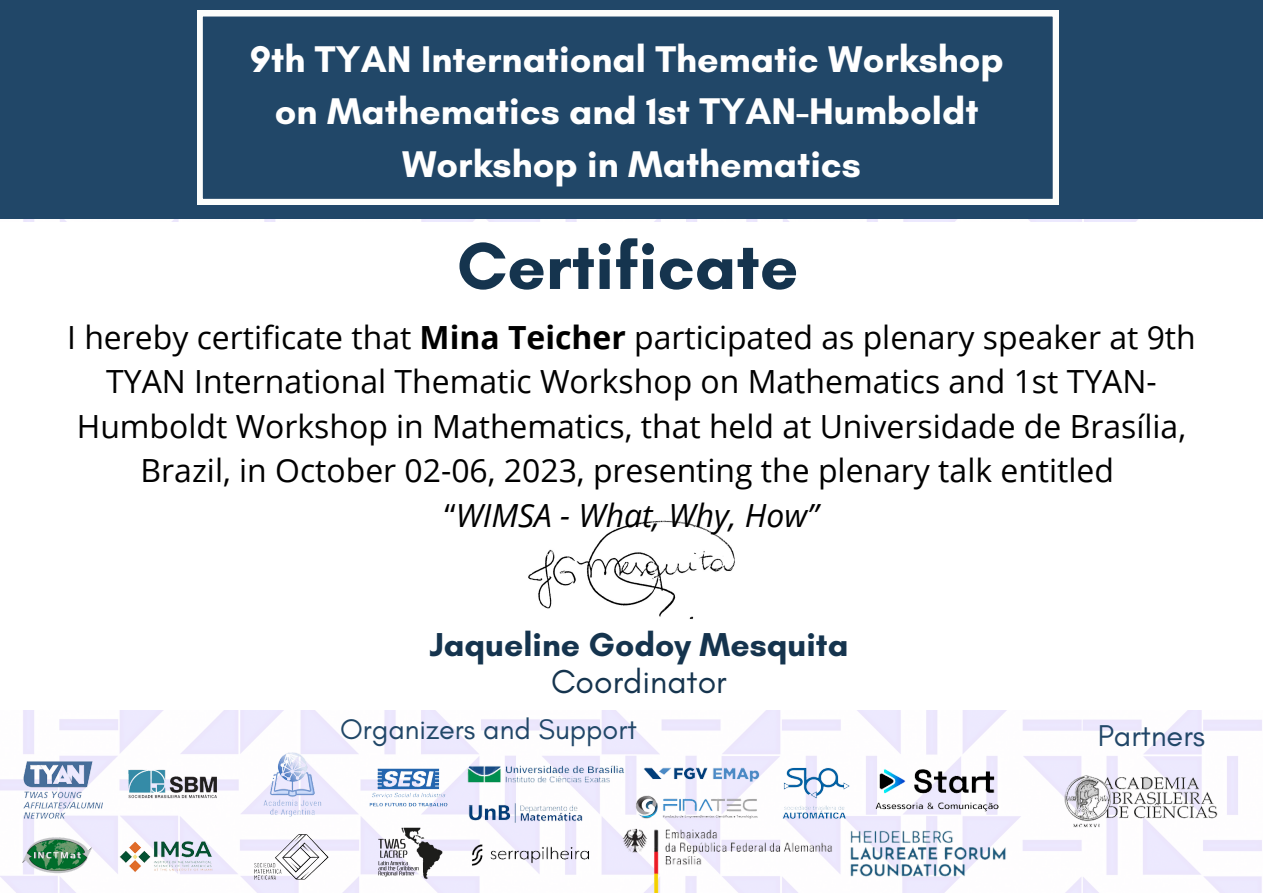
<style>
.page{position:relative;width:1263px;height:893px;background:#fff}
.page>*{position:absolute;margin:0;border:0;box-sizing:border-box;transform-origin:0 0}
.t1{font:700 67.5px "Glacial Indifference";color:#15344e}
.t2{font:700 37.8px "Glacial Indifference";color:#fff}
.t3{font:700 33.75px "Glacial Indifference";color:#15344e}
.t4{font:33.75px "Glacial Indifference";color:#15344e}
.t5{font:31.95px/44.4px "Open Sans";color:#000;text-align:center}
.t6{font:italic 31.95px "Open Sans";color:#000}
.t7{font:30.6px "Glacial Indifference";color:#214768}
.t8{font:28.8px "Glacial Indifference";color:#214768}
.s1{font-weight:700}
.s2{font-style:normal}
</style>
<div class="page">
<img style="left:0;top:218px;width:1263px;height:675px">
<div style="left:0;top:222px;width:1263px;height:488px;background:#fff"></div>
<img style="left:5px;top:750px;width:116px;height:80px">
<img style="left:125px;top:762px;width:100px;height:43px">
<img style="left:255px;top:746px;width:75px;height:77px">
<img style="left:359px;top:754px;width:97px;height:67px">
<img style="left:460px;top:758px;width:171px;height:32px">
<img style="left:1047px;top:736px;width:188px;height:130px">
<img style="left:243px;top:829px;width:98px;height:61px">
<img style="left:116px;top:835px;width:107px;height:42px">
<img style="left:11px;top:833px;width:84px;height:44px">
<img style="left:362px;top:822px;width:90px;height:62px">
<img style="left:461px;top:797px;width:129px;height:36px">
<img style="left:469px;top:842px;width:124px;height:26px">
<img style="left:850px;top:820px;width:165px;height:69px">
<img style="left:639px;top:762px;width:115px;height:24px">
<img style="left:630px;top:790px;width:124px;height:33px">
<img style="left:610px;top:823px;width:240px;height:70px">
<img style="left:754px;top:751px;width:119px;height:82px">
<img style="left:873px;top:767px;width:125px;height:47px">
<div style="left:0;top:0;width:1263px;height:218px;background:#214768"></div>
<svg style="left:197px;top:11px;width:861px;height:193px;background:#365976"></svg>
<img style="left:528px;top:520px;width:207px;height:100px">
<p class="t2" style="left:250px;top:36px;width:756px">9th TYAN International Thematic Workshop</p>
<p class="t2" style="left:275px;top:88px;width:705px">on Mathematics and 1st TYAN-Humboldt</p>
<p class="t2" style="left:402px;top:141px;width:460px">Workshop in Mathematics</p>
<p class="t1" style="left:457px;top:225px;width:343px">Certificate</p>
<p class="t5" style="left:67px;top:314px;width:1130px">I hereby certificate that <span class="s1">Mina Teicher</span> participated as plenary speaker at 9th TYAN International Thematic Workshop on Mathematics and 1st TYAN-Humboldt Workshop in Mathematics, that held at Universidade de Brasília, Brazil, in October 02-06, 2023, presenting the plenary talk entitled</p>
<p class="t6" style="left:444px;top:492px;width:375px"><span class="s2">“</span>WIMSA - What, Why, How”</p>
<p class="t3" style="left:429px;top:624px;width:421px">Jaqueline Godoy Mesquita</p>
<p class="t4" style="left:551px;top:660px;width:177px">Coordinator</p>
<p class="t8" style="left:340px;top:711px;width:298px">Organizers and Support</p>
<p class="t7" style="left:1098px;top:717px;width:109px">Partners</p>
</div>
